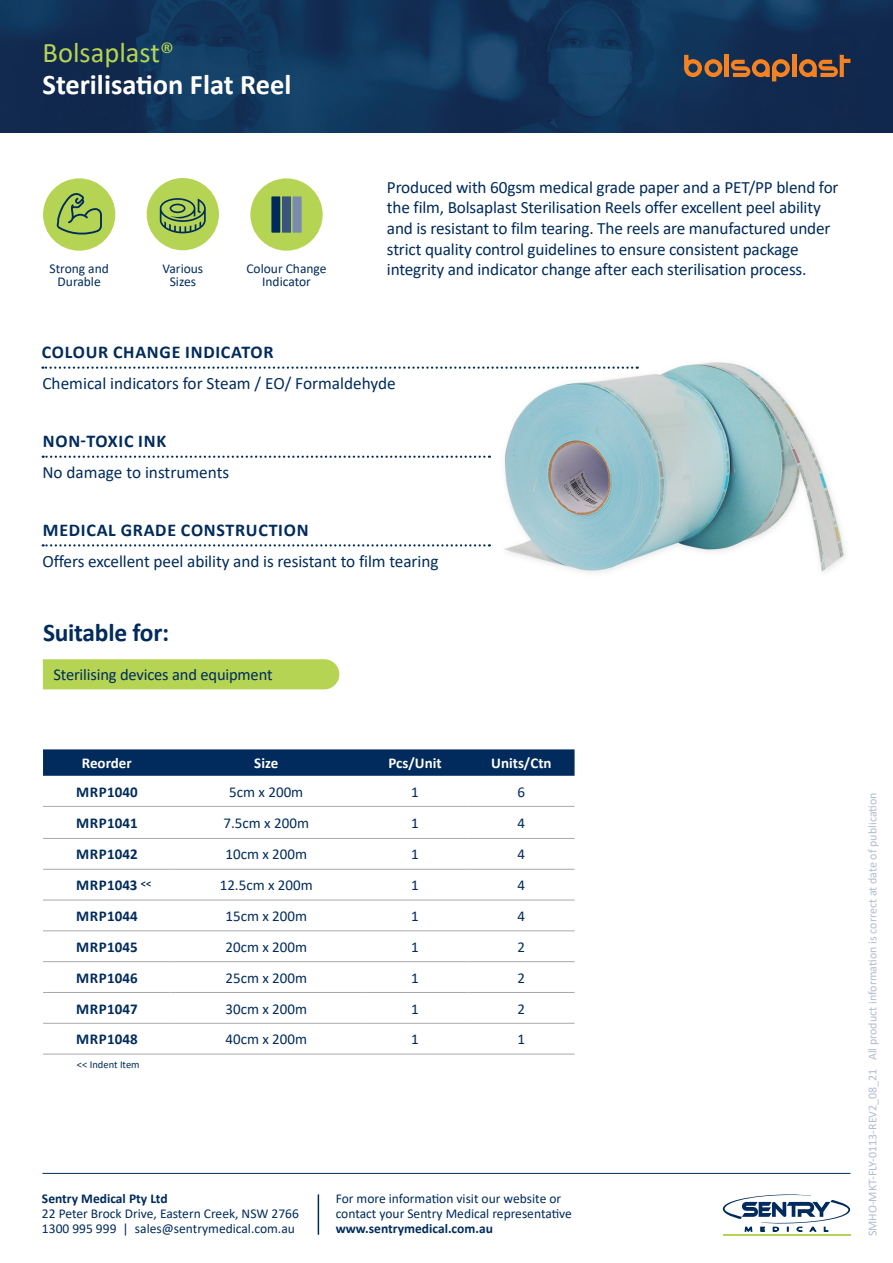
<style>
.page{position:relative;width:893px;height:1263px;background:#fff}
.page>*{position:absolute;margin:0;border:0;box-sizing:border-box;transform-origin:0 0}
.t1{font:700 28.5px "Calibri";color:#fff}
.t2{font:28.5px "Calibri";color:#b5d453}
.Product_Text{font:700 25.5px "Calibri";letter-spacing:-.01em;color:#002b5c}
.Sub_Heading{font:700 18px "Calibri";letter-spacing:.04em;color:#002b5c}
.Description___Main_T{font:17.25px/20.7px "Calibri";letter-spacing:-.01em;color:#002b5c}
.Suitable_For{font:16.5px "Calibri";letter-spacing:-.01em;color:#002b5c}
.t3{font:15px "Calibri";color:#002b5c}
.t4{font:700 15px "Calibri";letter-spacing:.01em;color:#002b5c}
.t5{font:700 15px "Calibri";color:#fff}
.Icon_Text{font:13.5px/13px "Calibri";color:#002b5c;text-align:center}
.t6{font:700 13.5px "Calibri";color:#002b5c}
.t7{font:12px "Calibri";color:#b4bbd1}
.t8{font:10.5px "Calibri";color:#002b5c}
</style>
<div class="page">
<hr style="left:318px;top:1194px;width:1px;height:41px;background:#002b5c">
<hr style="left:723px;top:1234px;width:127px;height:2px;background:#b5d453">
<svg style="left:723px;top:1194px;width:127px;height:37px"></svg>
<hr style="left:42px;top:1173px;width:808px;height:1px;background:#002b5c">
<img style="left:0;top:0;width:893px;height:133px">
<img style="left:484px;top:362px;width:361px;height:211px">
<svg style="left:43px;top:749px;width:532px;height:27px;background:#06305f"></svg>
<hr style="left:43px;top:806px;width:128px;height:1px;background:#a8a9ad">
<hr style="left:171px;top:806px;width:191px;height:1px;background:#a8a9ad">
<hr style="left:362px;top:806px;width:106px;height:1px;background:#a8a9ad">
<hr style="left:468px;top:806px;width:107px;height:1px;background:#a8a9ad">
<hr style="left:43px;top:838px;width:128px;height:1px;background:#a8a9ad">
<hr style="left:171px;top:838px;width:191px;height:1px;background:#a8a9ad">
<hr style="left:362px;top:838px;width:106px;height:1px;background:#a8a9ad">
<hr style="left:468px;top:838px;width:107px;height:1px;background:#a8a9ad">
<hr style="left:43px;top:869px;width:128px;height:1px;background:#a8a9ad">
<hr style="left:171px;top:869px;width:191px;height:1px;background:#a8a9ad">
<hr style="left:362px;top:869px;width:106px;height:1px;background:#a8a9ad">
<hr style="left:468px;top:869px;width:107px;height:1px;background:#a8a9ad">
<hr style="left:43px;top:900px;width:128px;height:1px;background:#a8a9ad">
<hr style="left:171px;top:900px;width:191px;height:1px;background:#a8a9ad">
<hr style="left:362px;top:900px;width:106px;height:1px;background:#a8a9ad">
<hr style="left:468px;top:900px;width:107px;height:1px;background:#a8a9ad">
<hr style="left:43px;top:930px;width:128px;height:1px;background:#a8a9ad">
<hr style="left:171px;top:930px;width:191px;height:1px;background:#a8a9ad">
<hr style="left:362px;top:930px;width:106px;height:1px;background:#a8a9ad">
<hr style="left:468px;top:930px;width:107px;height:1px;background:#a8a9ad">
<hr style="left:43px;top:961px;width:128px;height:1px;background:#a8a9ad">
<hr style="left:171px;top:961px;width:191px;height:1px;background:#a8a9ad">
<hr style="left:362px;top:961px;width:106px;height:1px;background:#a8a9ad">
<hr style="left:468px;top:961px;width:107px;height:1px;background:#a8a9ad">
<hr style="left:43px;top:992px;width:128px;height:1px;background:#a8a9ad">
<hr style="left:171px;top:992px;width:191px;height:1px;background:#a8a9ad">
<hr style="left:362px;top:992px;width:106px;height:1px;background:#a8a9ad">
<hr style="left:468px;top:992px;width:107px;height:1px;background:#a8a9ad">
<hr style="left:43px;top:1023px;width:128px;height:1px;background:#a8a9ad">
<hr style="left:171px;top:1023px;width:191px;height:1px;background:#a8a9ad">
<hr style="left:362px;top:1023px;width:106px;height:1px;background:#a8a9ad">
<hr style="left:468px;top:1023px;width:107px;height:1px;background:#a8a9ad">
<hr style="left:43px;top:1054px;width:128px;height:1px;background:#a8a9ad">
<hr style="left:171px;top:1054px;width:191px;height:1px;background:#a8a9ad">
<hr style="left:362px;top:1054px;width:106px;height:1px;background:#a8a9ad">
<hr style="left:468px;top:1054px;width:107px;height:1px;background:#a8a9ad">
<svg style="left:42px;top:366px;width:596px;height:3px"></svg>
<svg style="left:43px;top:544px;width:447px;height:2px"></svg>
<svg style="left:43px;top:456px;width:447px;height:2px"></svg>
<div style="left:43px;top:659px;width:296px;height:30px;background:#b5d453"></div>
<svg style="left:684px;top:55px;width:38px;height:22px"></svg>
<svg style="left:799px;top:55px;width:51px;height:22px"></svg>
<svg style="left:731px;top:59px;width:59px;height:22px"></svg>
<hr style="left:792px;top:55px;width:4px;height:22px;background:#f58220">
<hr style="left:725px;top:55px;width:4px;height:22px;background:#f58220">
<div style="left:43px;top:178px;width:72px;height:73px;background:#b5d453;border-radius:50%"></div>
<svg style="left:56px;top:193px;width:46px;height:41px"></svg>
<div style="left:147px;top:178px;width:72px;height:72px;background:#b5d453;border-radius:50%"></div>
<svg style="left:160px;top:198px;width:46px;height:35px"></svg>
<div style="left:250px;top:178px;width:73px;height:73px;background:#b5d453;border-radius:50%"></div>
<div style="left:270px;top:195px;width:12px;height:39px;background:#002b5c;border:2px solid #b5d453"></div>
<div style="left:280px;top:195px;width:13px;height:39px;background:#39557e;border:2px solid #b5d453"></div>
<div style="left:291px;top:195px;width:12px;height:39px;background:#7c8bad;border:2px solid #b5d453"></div>
<p class="t2" style="left:43px;top:33px;width:133px">Bolsaplast®</p>
<p class="t1" style="left:43px;top:64px;width:250px">Sterilisation Flat Reel</p>
<p class="Icon_Text" style="left:49px;top:261px;width:61px">Strong and<br>Durable</p>
<p class="Icon_Text" style="left:246px;top:261px;width:82px">Colour Change<br>Indicator</p>
<p class="Icon_Text" style="left:163px;top:261px;width:42px">Various<br>Sizes</p>
<p class="Description___Main_T" style="left:387px;top:176px;width:453px">Produced with 60gsm medical grade paper and a PET/PP blend for the film, Bolsaplast Sterilisation Reels offer excellent peel ability and is resistant to film tearing. The reels are manufactured under strict quality control guidelines to ensure consistent package integrity and indicator change after each sterilisation process.</p>
<p class="Sub_Heading" style="left:42px;top:340px;width:233px">COLOUR CHANGE INDICATOR</p>
<p class="Description___Main_T" style="left:42px;top:372px;width:355px">Chemical indicators for Steam / EO/ Formaldehyde</p>
<p class="Sub_Heading" style="left:43px;top:428px;width:125px">NON-TOXIC INK</p>
<p class="Description___Main_T" style="left:42px;top:461px;width:188px">No damage to instruments</p>
<p class="Sub_Heading" style="left:43px;top:517px;width:267px">MEDICAL GRADE CONSTRUCTION</p>
<p class="Description___Main_T" style="left:42px;top:550px;width:398px">Offers excellent peel ability and is resistant to film tearing</p>
<p class="Product_Text" style="left:43px;top:615px;width:128px">Suitable for:</p>
<p class="Suitable_For" style="left:53px;top:663px;width:221px">Sterilising devices and equipment</p>
<p class="t5" style="left:82px;top:753px;width:51px">Reorder</p>
<p class="t5" style="left:254px;top:753px;width:26px">Size</p>
<p class="t5" style="left:389px;top:753px;width:55px">Pcs/Unit</p>
<p class="t5" style="left:491px;top:753px;width:62px">Units/Ctn</p>
<p class="t4" style="left:76px;top:781px;width:63px">MRP1040</p>
<p class="t3" style="left:229px;top:781px;width:76px">5cm x 200m</p>
<p class="t3" style="left:411px;top:781px;width:9px">1</p>
<p class="t3" style="left:518px;top:781px;width:9px">6</p>
<p class="t4" style="left:76px;top:812px;width:63px">MRP1041</p>
<p class="t3" style="left:224px;top:813px;width:87px">7.5cm x 200m</p>
<p class="t3" style="left:411px;top:813px;width:9px">1</p>
<p class="t3" style="left:518px;top:813px;width:9px">4</p>
<p class="t4" style="left:76px;top:844px;width:63px">MRP1042</p>
<p class="t3" style="left:225px;top:844px;width:83px">10cm x 200m</p>
<p class="t3" style="left:411px;top:844px;width:9px">1</p>
<p class="t3" style="left:518px;top:844px;width:9px">4</p>
<p class="t4" style="left:76px;top:875px;width:77px">MRP1043 <sup>&lt;&lt;</sup></p>
<p class="t3" style="left:220px;top:875px;width:95px">12.5cm x 200m</p>
<p class="t3" style="left:411px;top:875px;width:9px">1</p>
<p class="t3" style="left:518px;top:875px;width:9px">4</p>
<p class="t4" style="left:76px;top:905px;width:63px">MRP1044</p>
<p class="t3" style="left:225px;top:906px;width:83px">15cm x 200m</p>
<p class="t3" style="left:411px;top:906px;width:9px">1</p>
<p class="t3" style="left:518px;top:906px;width:9px">4</p>
<p class="t4" style="left:76px;top:936px;width:63px">MRP1045</p>
<p class="t3" style="left:225px;top:936px;width:83px">20cm x 200m</p>
<p class="t3" style="left:411px;top:936px;width:9px">1</p>
<p class="t3" style="left:518px;top:936px;width:9px">2</p>
<p class="t4" style="left:76px;top:967px;width:63px">MRP1046</p>
<p class="t3" style="left:225px;top:967px;width:83px">25cm x 200m</p>
<p class="t3" style="left:411px;top:967px;width:9px">1</p>
<p class="t3" style="left:518px;top:967px;width:9px">2</p>
<p class="t4" style="left:76px;top:998px;width:63px">MRP1047</p>
<p class="t3" style="left:225px;top:998px;width:83px">30cm x 200m</p>
<p class="t3" style="left:411px;top:998px;width:9px">1</p>
<p class="t3" style="left:518px;top:998px;width:9px">2</p>
<p class="t4" style="left:76px;top:1029px;width:63px">MRP1048</p>
<p class="t3" style="left:225px;top:1029px;width:83px">40cm x 200m</p>
<p class="t3" style="left:411px;top:1029px;width:9px">1</p>
<p class="t3" style="left:518px;top:1029px;width:9px">1</p>
<p class="t8" style="left:77px;top:1057px;width:64px">&lt;&lt; Indent Item</p>
<p class="t6" style="left:42px;top:1189px;width:127px">Sentry Medical Pty Ltd</p>
<p class="Icon_Text" style="left:42px;top:1206px;width:258px;line-height:15px;text-align:left">22 Peter Brock Drive, Eastern Creek, NSW 2766<br>1300 995 999 | sales@sentrymedical.com.au</p>
<p class="Icon_Text" style="left:336px;top:1191px;width:238px;line-height:15px;text-align:left">For more information visit our website or contact your Sentry Medical representative</p>
<p class="t6" style="left:336px;top:1219px;width:159px">www.sentrymedical.com.au</p>
<p class="t7" style="left:864px;top:1236px;width:445px;rotate:-90deg">SMHO-MKT-FLY-0113-REV2_08_21 All product information is correct at date of publication</p>
</div>
